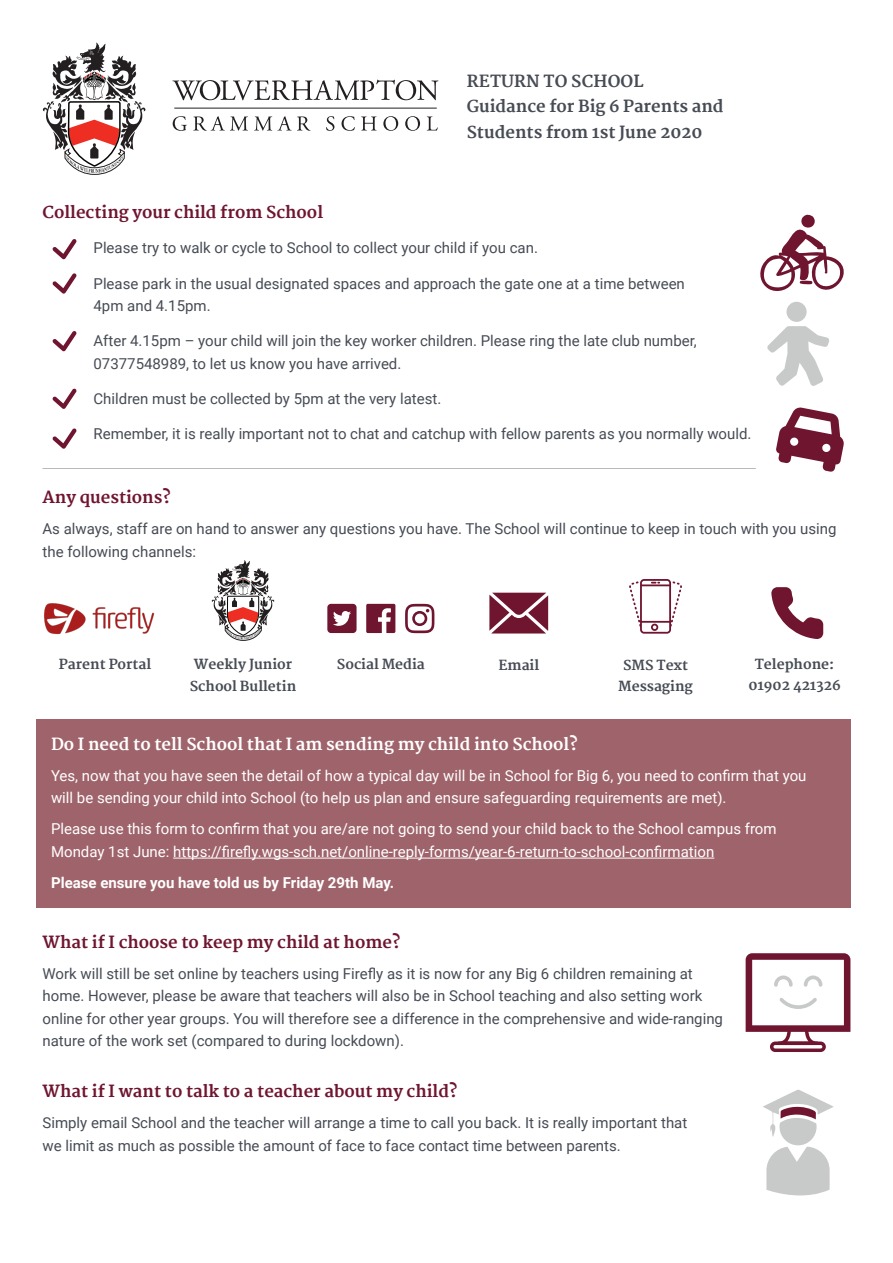
<style>
.page{position:relative;width:893px;height:1263px;background:#fff}
.page>*{position:absolute;margin:0;border:0;box-sizing:border-box;transform-origin:0 0}
.t1{font:800 16.5px "Martel";color:#6f1530}
.t2{font:800 16.5px/25.5px "Martel";color:#464b54}
.t3{font:800 16.5px "Martel";color:#fff}
.t4{font:15px/22.5px "Roboto";color:#464b54}
.t5{font:15px/22.5px "Roboto";color:#fff}
.t6{font:700 15px "Roboto";color:#fff}
.t7{font:800 13.65px/21.1px "Martel";color:#464b54;text-align:center}
</style>
<div class="page">
<div style="left:36px;top:719px;width:814px;height:189px;background:#9f646b"></div>
<svg style="left:172px;top:80px;width:266px;height:20px"></svg>
<svg style="left:173px;top:116px;width:14px;height:15px"></svg>
<svg style="left:193px;top:116px;width:55px;height:15px"></svg>
<svg style="left:254px;top:116px;width:57px;height:15px"></svg>
<svg style="left:326px;top:116px;width:8px;height:15px"></svg>
<svg style="left:342px;top:116px;width:13px;height:15px"></svg>
<svg style="left:361px;top:116px;width:16px;height:15px"></svg>
<svg style="left:383px;top:116px;width:15px;height:15px"></svg>
<svg style="left:405px;top:116px;width:15px;height:15px"></svg>
<svg style="left:427px;top:116px;width:11px;height:15px"></svg>
<hr style="left:174px;top:108px;width:263px;height:1px;background:#231f20">
<svg style="left:43px;top:43px;width:103px;height:132px"></svg>
<hr style="left:173px;top:858px;width:541px;height:1px;background:#fff">
<svg style="left:52px;top:239px;width:25px;height:20px"></svg>
<svg style="left:52px;top:273px;width:25px;height:21px"></svg>
<svg style="left:52px;top:331px;width:25px;height:20px"></svg>
<svg style="left:52px;top:388px;width:25px;height:21px"></svg>
<img style="left:44px;top:603px;width:111px;height:32px">
<svg style="left:212px;top:560px;width:62px;height:81px"></svg>
<div style="left:327px;top:604px;width:30px;height:29px;background:#6f1530;border-radius:4px"></div>
<svg style="left:333px;top:611px;width:18px;height:15px"></svg>
<svg style="left:366px;top:604px;width:29px;height:29px"></svg>
<svg style="left:405px;top:604px;width:29px;height:29px"></svg>
<svg style="left:489px;top:593px;width:59px;height:40px;background:#894056"></svg>
<svg style="left:629px;top:579px;width:53px;height:55px"></svg>
<svg style="left:771px;top:587px;width:52px;height:52px"></svg>
<hr style="left:43px;top:468px;width:713px;height:1px;background:#464b54">
<svg style="left:746px;top:953px;width:104px;height:99px"></svg>
<svg style="left:763px;top:1089px;width:71px;height:107px"></svg>
<div style="left:786px;top:302px;width:21px;height:20px;background:#c8c9c9;border-radius:50%"></div>
<svg style="left:767px;top:326px;width:62px;height:60px"></svg>
<svg style="left:760px;top:214px;width:84px;height:77px"></svg>
<svg style="left:52px;top:428px;width:25px;height:21px"></svg>
<svg style="left:776px;top:407px;width:68px;height:65px"></svg>
<p class="t2" style="left:467px;top:68px;width:258px">RETURN TO SCHOOL<br>Guidance for Big 6 Parents and<br>Students from 1st June 2020</p>
<p class="t1" style="left:43px;top:203px;width:282px">Collecting your child from School</p>
<p class="t4" style="left:94px;top:236px;width:446px">Please try to walk or cycle to School to collect your child if you can.</p>
<p class="t4" style="left:94px;top:271px;width:593px">Please park in the usual designated spaces and approach the gate one at a time between<br>4pm and 4.15pm.</p>
<p class="t4" style="left:94px;top:329px;width:605px">After 4.15pm – your child will join the key worker children. Please ring the late club number,<br>07377548989, to let us know you have arrived.</p>
<p class="t4" style="left:94px;top:387px;width:349px">Children must be collected by 5pm at the very latest.</p>
<p class="t4" style="left:94px;top:422px;width:659px">Remember, it is really important not to chat and catchup with fellow parents as you normally would.</p>
<p class="t1" style="left:43px;top:488px;width:130px">Any questions?</p>
<p class="t4" style="left:43px;top:517px;width:795px">As always, staff are on hand to answer any questions you have. The School will continue to keep in touch with you using the following channels:</p>
<p class="t7" style="left:59px;top:654px;width:94px">Parent Portal</p>
<p class="t7" style="left:190px;top:654px;width:108px">Weekly Junior<br>School Bulletin</p>
<p class="t7" style="left:337px;top:654px;width:89px">Social Media</p>
<p class="t7" style="left:498px;top:654px;width:42px">Email</p>
<p class="t7" style="left:618px;top:654px;width:76px">SMS Text<br>Messaging</p>
<p class="t7" style="left:755px;top:654px;width:81px">Telephone:</p>
<p class="t7" style="left:748px;top:675px;width:94px">01902 421326</p>
<p class="t3" style="left:51px;top:735px;width:528px">Do I need to tell School that I am sending my child into School?</p>
<p class="t5" style="left:51px;top:764px;width:757px">Yes, now that you have seen the detail of how a typical day will be in School for Big 6, you need to confirm that you will be sending your child into School (to help us plan and ensure safeguarding requirements are met).</p>
<p class="t5" style="left:51px;top:817px;width:727px">Please use this form to confirm that you are/are not going to send your child back to the School campus from<br>Monday 1st June: https://firefly.wgs-sch.net/online-reply-forms/year-6-return-to-school-confirmation</p>
<p class="t6" style="left:51px;top:872px;width:345px">Please ensure you have told us by Friday 29th May.</p>
<p class="t1" style="left:43px;top:932px;width:359px">What if I choose to keep my child at home?</p>
<p class="t4" style="left:43px;top:961px;width:682px">Work will still be set online by teachers using Firefly as it is now for any Big 6 children remaining at home. However, please be aware that teachers will also be in School teaching and also setting work online for other year groups. You will therefore see a difference in the comprehensive and wide-ranging nature of the work set (compared to during lockdown).</p>
<p class="t1" style="left:43px;top:1082px;width:416px">What if I want to talk to a teacher about my child?</p>
<p class="t4" style="left:43px;top:1111px;width:646px">Simply email School and the teacher will arrange a time to call you back. It is really important that we limit as much as possible the amount of face to face contact time between parents.</p>
</div>
